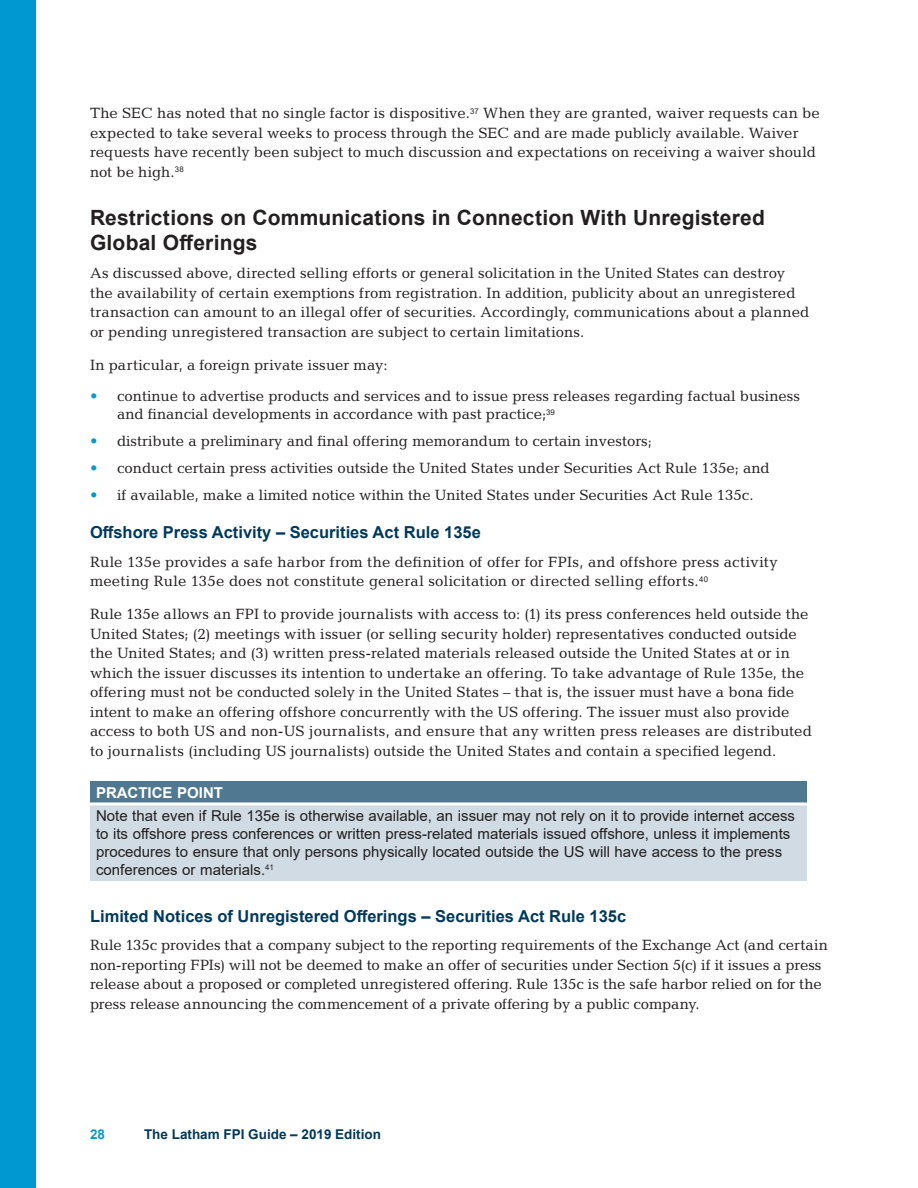
<style>
.page{position:relative;width:918px;height:1188px;background:#fff}
.page>*{position:absolute;margin:0;border:0;box-sizing:border-box;transform-origin:0 0}
.t1{font:700 21px/25.2px "Arial";letter-spacing:.01em;color:#231f20}
.t2{font:700 16.5px "Arial";color:#00395c}
.t3{font:15px/19.5px "Candida Std";color:#231f20}
.t4{font:15px/18px "Arial";color:#231f20}
.t5{font:700 15px "Arial";color:#fff}
.t6{font:700 13.5px "Arial";color:#00395c}
.t7{font:700 13.5px "Arial";color:#0098d1}
.s1{color:#0098d1}
</style>
<div class="page">
<div style="left:0;top:0;width:36px;height:1188px;background:#0098d1"></div>
<div style="left:90px;top:781px;width:717px;height:23px;background:#517891"></div>
<div style="left:90px;top:804px;width:717px;height:77px;background:#d0dbe4"></div>
<hr style="left:90px;top:802px;width:717px;height:3px;background:#fff">
<p class="t3" style="left:90px;top:104px;width:731px">The SEC has noted that no single factor is dispositive.<sup>37</sup> When they are granted, waiver requests can be expected to take several weeks to process through the SEC and are made publicly available. Waiver requests have recently been subject to much discussion and expectations on receiving a waiver should not be high.<sup>38</sup></p>
<h1 class="t1" style="left:90px;top:205px;width:676px">Restrictions on Communications in Connection With Unregistered<br>Global Offerings</h1>
<p class="t3" style="left:90px;top:263px;width:721px">As discussed above, directed selling efforts or general solicitation in the United States can destroy the availability of certain exemptions from registration. In addition, publicity about an unregistered transaction can amount to an illegal offer of securities. Accordingly, communications about a planned or pending unregistered transaction are subject to certain limitations.</p>
<p class="t3" style="left:90px;top:355px;width:299px">In particular, a foreign private issuer may:</p>
<p class="t3" style="left:117px;top:387px;width:685px;line-height:18px;text-indent:-27px"><span class="s1">•</span> continue to advertise products and services and to issue press releases regarding factual business and financial developments in accordance with past practice;<sup>39</sup></p>
<p class="t3" style="left:90px;top:431px;width:564px"><span class="s1">•</span> distribute a preliminary and final offering memorandum to certain investors;</p>
<p class="t3" style="left:90px;top:458px;width:681px"><span class="s1">•</span> conduct certain press activities outside the United States under Securities Act Rule 135e; and</p>
<p class="t3" style="left:90px;top:485px;width:665px"><span class="s1">•</span> if available, make a limited notice within the United States under Securities Act Rule 135c.</p>
<p class="t2" style="left:90px;top:521px;width:392px">Offshore Press Activity – Securities Act Rule 135e</p>
<p class="t3" style="left:90px;top:552px;width:689px">Rule 135e provides a safe harbor from the definition of offer for FPIs, and offshore press activity meeting Rule 135e does not constitute general solicitation or directed selling efforts.<sup>40</sup></p>
<p class="t3" style="left:90px;top:604px;width:724px">Rule 135e allows an FPI to provide journalists with access to: (1) its press conferences held outside the United States; (2) meetings with issuer (or selling security holder) representatives conducted outside the United States; and (3) written press-related materials released outside the United States at or in which the issuer discusses its intention to undertake an offering. To take advantage of Rule 135e, the offering must not be conducted solely in the United States – that is, the issuer must have a bona fide intent to make an offering offshore concurrently with the US offering. The issuer must also provide access to both US and non-US journalists, and ensure that any written press releases are distributed to journalists (including US journalists) outside the United States and contain a specified legend.</p>
<p class="t5" style="left:96px;top:782px;width:129px">PRACTICE POINT</p>
<p class="t4" style="left:96px;top:807px;width:701px">Note that even if Rule 135e is otherwise available, an issuer may not rely on it to provide internet access to its offshore press conferences or written press-related materials issued offshore, unless it implements procedures to ensure that only persons physically located outside the US will have access to the press conferences or materials.<sup>41</sup></p>
<p class="t2" style="left:90px;top:904px;width:538px">Limited Notices of Unregistered Offerings – Securities Act Rule 135c</p>
<p class="t3" style="left:90px;top:935px;width:739px">Rule 135c provides that a company subject to the reporting requirements of the Exchange Act (and certain non-reporting FPIs) will not be deemed to make an offer of securities under Section 5(c) if it issues a press release about a proposed or completed unregistered offering. Rule 135c is the safe harbor relied on for the press release announcing the commencement of a private offering by a public company.</p>
<p class="t7" style="left:90px;top:1125px;width:17px">28</p>
<p class="t6" style="left:144px;top:1125px;width:239px">The Latham FPI Guide – 2019 Edition</p>
</div>
